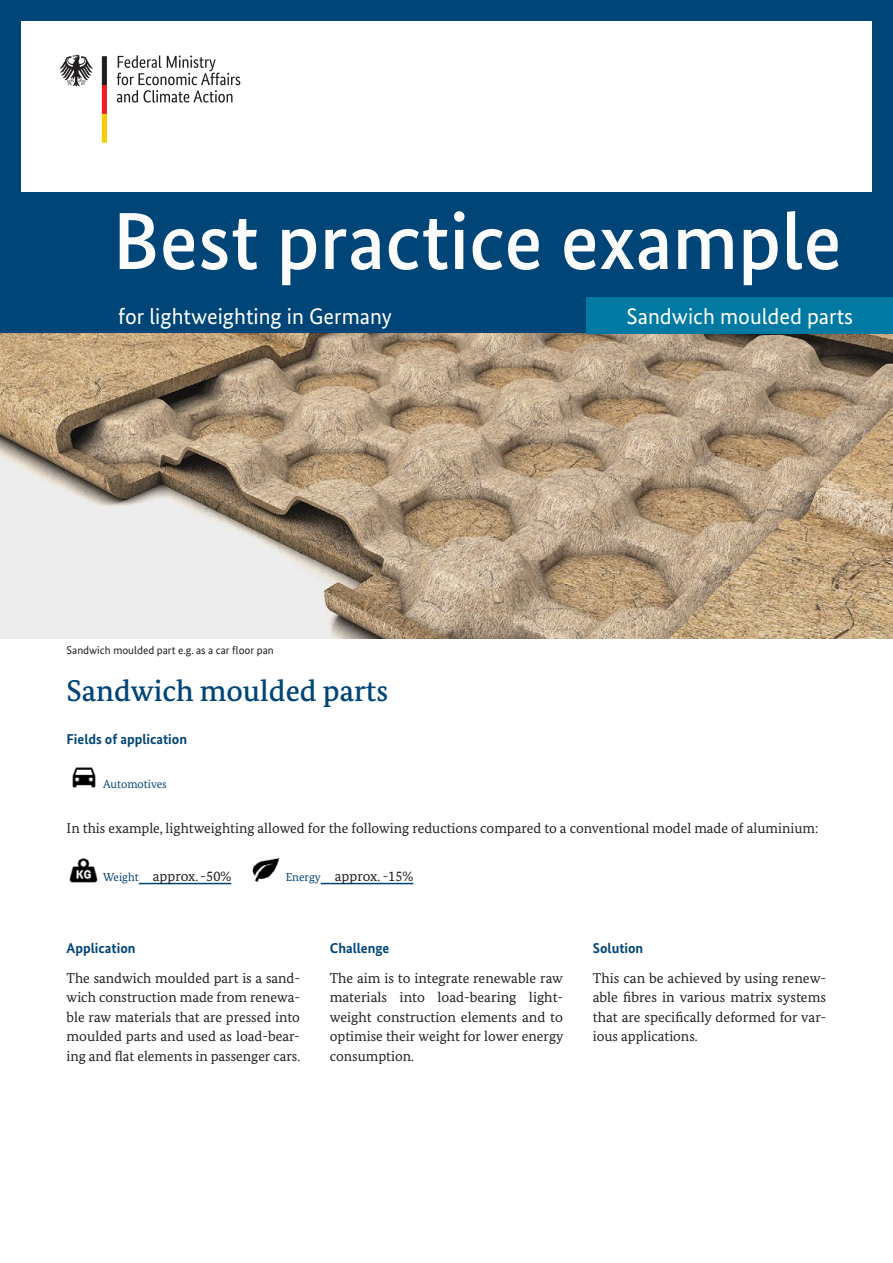
<style>
.page{position:relative;width:893px;height:1263px;background:#fff}
.page>*{position:absolute;margin:0;border:0;box-sizing:border-box;transform-origin:0 0}
.t1{font:500 81px "Bundes Sans";color:#fcfcfc}
.t2{font:500 30px "Bundes Serif";color:#004578}
.t3{font:22.5px "Bundes Sans";color:#fff}
.t4{font:14.25px/19.5px "Bundes Serif";color:#231f20;text-align:justify}
.t5{font:700 14.25px "Bundes Sans";color:#004578}
.t6{font:11.55px "Bundes Serif";color:#004578}
.t7{font:11.25px "Bundes Sans";color:#231f20}
.s1{font-size:11.55px;color:#004578}
</style>
<div class="page">
<div style="left:0;top:0;width:893px;height:338px;background:#004578"></div>
<div style="left:22px;top:21px;width:850px;height:170px;background:#fff"></div>
<svg style="left:117px;top:55px;width:123px;height:48px"></svg>
<svg style="left:59px;top:55px;width:34px;height:31px"></svg>
<svg style="left:102px;top:56px;width:5px;height:87px"></svg>
<img style="left:0;top:334px;width:893px;height:305px">
<div style="left:587px;top:297px;width:306px;height:37px;background:#0079a3"></div>
<hr style="left:139px;top:883px;width:92px;height:1px;background:#004578">
<hr style="left:321px;top:883px;width:92px;height:1px;background:#004578">
<img style="left:72px;top:767px;width:24px;height:21px">
<img style="left:69px;top:858px;width:29px;height:25px">
<img style="left:252px;top:857px;width:28px;height:25px">
<h1 class="t1" style="left:113px;top:192px;width:731px">Best practice example</h1>
<h3 class="t3" style="left:118px;top:303px;width:275px">for lightweighting in Germany</h3>
<h3 class="t3" style="left:627px;top:303px;width:228px">Sandwich moulded parts</h3>
<p class="t7" style="left:67px;top:643px;width:209px">Sandwich moulded part e.g. as a car floor pan</p>
<h2 class="t2" style="left:67px;top:672px;width:323px">Sandwich moulded parts</h2>
<p class="t5" style="left:67px;top:731px;width:122px">Fields of application</p>
<p class="t6" style="left:103px;top:777px;width:65px">Automotives</p>
<p class="t4" style="left:67px;top:818px;width:753px">In this example, lightweighting allowed for the following reductions compared to a conventional model made of aluminium:</p>
<p class="t4" style="left:103px;top:866px;width:130px"><span class="s1">Weight</span> approx. -50%</p>
<p class="t4" style="left:286px;top:866px;width:129px"><span class="s1">Energy</span> approx. -15%</p>
<p class="t5" style="left:67px;top:939px;width:71px">Application</p>
<p class="t4" style="left:67px;top:968px;width:235px">The sandwich moulded part is a sand&shy;wich construction made from renewa&shy;ble raw materials that are pressed into moulded parts and used as load-bear&shy;ing and flat elements in passenger cars.</p>
<p class="t5" style="left:330px;top:939px;width:61px">Challenge</p>
<p class="t4" style="left:330px;top:968px;width:235px">The aim is to integrate renewable raw materials into load-bearing light&shy;weight construction elements and to optimise their weight for lower energy consumption.</p>
<p class="t5" style="left:593px;top:939px;width:52px">Solution</p>
<p class="t4" style="left:593px;top:968px;width:235px">This can be achieved by using renew&shy;able fibres in various matrix systems that are specifically deformed for var&shy;ious applications.</p>
</div>
